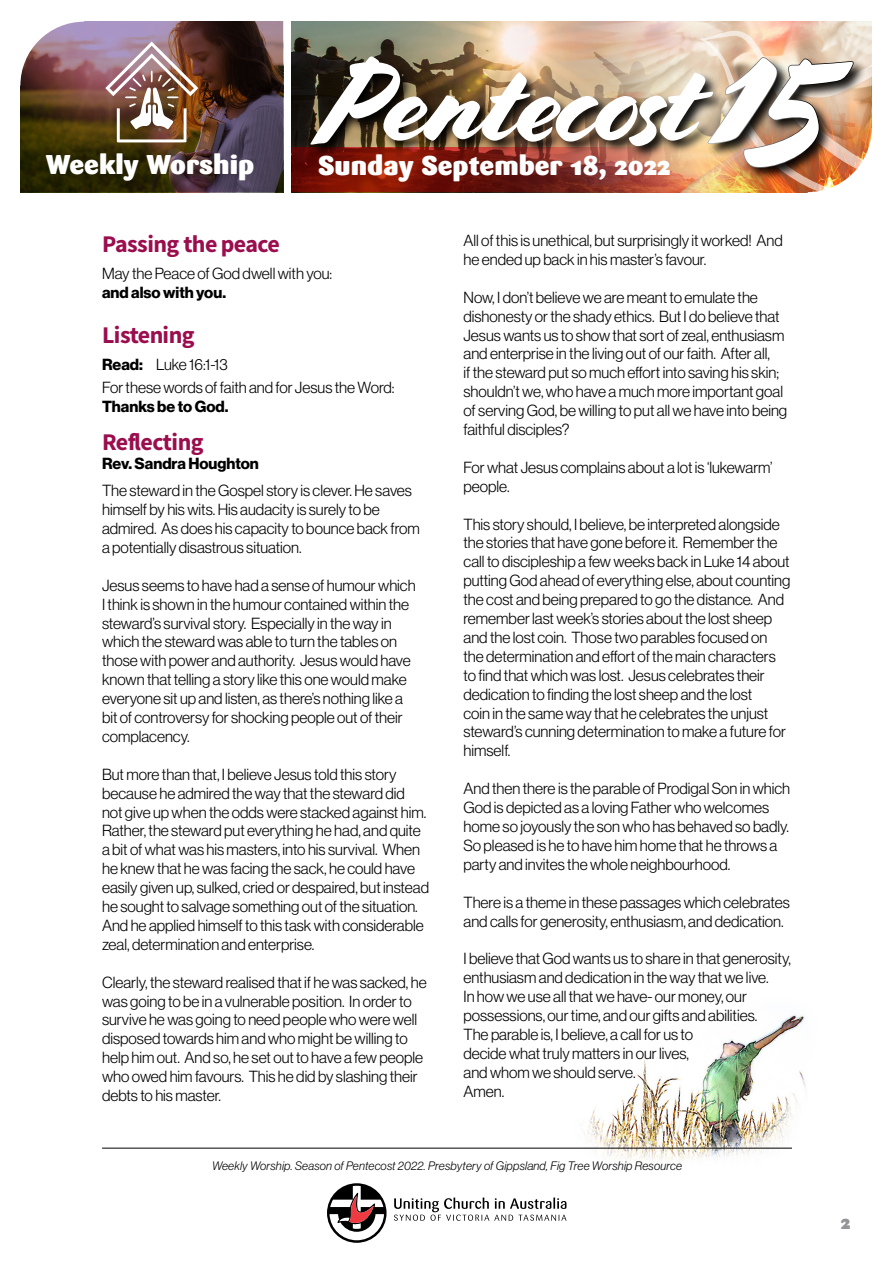
<style>
.page{position:relative;width:893px;height:1263px;background:#fff}
.page>*{position:absolute;margin:0;border:0;box-sizing:border-box;transform-origin:0 0}
.t1{font:115.5px "Cortado";letter-spacing:-.02em;color:#fff}
.t2{font:900 27px "Sari";color:#fff}
.t3{font:24px "Source Sans Variable";letter-spacing:-.02em;color:#9b0e4e}
.t4{font:900 19.5px "Sari";color:#939598}
.t5{font:15.75px/18.9px "N Haas Grotesk DS Pro 45 Lt";color:#000}
.t6{font:15.75px "N Haas Grotesk DS Pro 75 Bd";color:#000}
.t7{font:12px "N Haas Grotesk DS Pro 46 Lt It";letter-spacing:.02em;color:#000}
.s1{font-size:163.5px}
.s2{font-family:"N Haas Grotesk DS Pro 75 Bd"}
</style>
<div class="page">
<svg style="left:394px;top:1197px;width:172px;height:24px"></svg>
<svg style="left:327px;top:1183px;width:60px;height:60px"></svg>
<hr style="left:102px;top:1148px;width:690px;height:1px;background:#000">
<img style="left:292px;top:22px;width:407px;height:170px">
<img style="left:20px;top:22px;width:263px;height:170px">
<img style="left:105px;top:42px;width:93px;height:100px">
<svg style="left:292px;top:148px;width:394px;height:44px;background:#7a1d11"></svg>
<svg style="left:20px;top:21px;width:64px;height:64px"></svg>
<img style="left:699px;top:22px;width:173px;height:171px">
<div style="left:309px;top:55px;width:558px;height:127px;background:#000;opacity:.91"></div>
<img style="left:531px;top:1014px;width:275px;height:149px">
<h2 class="t2" style="left:46px;top:148px;width:210px">Weekly Worship</h2>
<h1 class="t1" style="left:320px;top:34px;width:510px">Pentecost <span class="s1">15</span></h1>
<h2 class="t2" style="left:318px;top:148px;width:354px">Sunday September 18, 2022</h2>
<h3 class="t3" style="left:102px;top:229px;width:179px">Passing the peace</h3>
<p class="t5" style="left:102px;top:264px;width:232px">May the Peace of God dwell with you:</p>
<p class="t6" style="left:102px;top:283px;width:125px">and also with you.</p>
<h3 class="t3" style="left:102px;top:320px;width:94px">Listening</h3>
<p class="t5" style="left:102px;top:353px;width:294px;line-height:23.1px"><span class="s2">Read:</span> Luke 16:1-13<br>For these words of faith and for Jesus the Word:</p>
<p class="t6" style="left:102px;top:397px;width:128px">Thanks be to God.</p>
<h3 class="t3" style="left:102px;top:427px;width:103px">Reflecting</h3>
<p class="t6" style="left:102px;top:454px;width:158px">Rev. Sandra Houghton</p>
<p class="t5" style="left:102px;top:481px;width:319px">The steward in the Gospel story is clever. He saves himself by his wits. His audacity is surely to be admired. As does his capacity to bounce back from a potentially disastrous situation.</p>
<p class="t5" style="left:102px;top:576px;width:315px">Jesus seems to have had a sense of humour which I think is shown in the humour contained within the steward’s survival story. Especially in the way in which the steward was able to turn the tables on those with power and authority. Jesus would have known that telling a story like this one would make everyone sit up and listen, as there’s nothing like a bit of controversy for shocking people out of their complacency.</p>
<p class="t5" style="left:102px;top:765px;width:328px">But more than that, I believe Jesus told this story because he admired the way that the steward did not give up when the odds were stacked against him.<br>Rather, the steward put everything he had, and quite a bit of what was his masters, into his survival. When he knew that he was facing the sack, he could have easily given up, sulked, cried or despaired, but instead he sought to salvage something out of the situation.<br>And he applied himself to this task with considerable zeal, determination and enterprise.</p>
<p class="t5" style="left:102px;top:973px;width:326px">Clearly, the steward realised that if he was sacked, he was going to be in a vulnerable position. In order to survive he was going to need people who were well disposed towards him and who might be willing to help him out. And so, he set out to have a few people who owed him favours. This he did by slashing their debts to his master.</p>
<p class="t5" style="left:463px;top:231px;width:321px">All of this is unethical, but surprisingly it worked! And he ended up back in his master’s favour.</p>
<p class="t5" style="left:463px;top:288px;width:325px">Now, I don’t believe we are meant to emulate the dishonesty or the shady ethics. But I do believe that Jesus wants us to show that sort of zeal, enthusiasm and enterprise in the living out of our faith. After all,<br>if the steward put so much effort into saving his skin; shouldn’t we, who have a much more important goal of serving God, be willing to put all we have into being faithful disciples?</p>
<p class="t5" style="left:463px;top:458px;width:310px">For what Jesus complains about a lot is ‘lukewarm’ people.</p>
<p class="t5" style="left:463px;top:515px;width:328px">This story should, I believe, be interpreted alongside the stories that have gone before it. Remember the call to discipleship a few weeks back in Luke 14 about putting God ahead of everything else, about counting the cost and being prepared to go the distance. And remember last week’s stories about the lost sheep and the lost coin. Those two parables focused on the determination and effort of the main characters to find that which was lost. Jesus celebrates their dedication to finding the lost sheep and the lost<br>coin in the same way that he celebrates the unjust steward’s cunning determination to make a future for himself.</p>
<p class="t5" style="left:463px;top:779px;width:328px">And then there is the parable of Prodigal Son in which God is depicted as a loving Father who welcomes home so joyously the son who has behaved so badly.<br>So pleased is he to have him home that he throws a party and invites the whole neighbourhood.</p>
<p class="t5" style="left:463px;top:893px;width:328px">There is a theme in these passages which celebrates and calls for generosity, enthusiasm, and dedication.</p>
<p class="t5" style="left:463px;top:949px;width:329px">I believe that God wants us to share in that generosity, enthusiasm and dedication in the way that we live.<br>In how we use all that we have- our money, our possessions, our time, and our gifts and abilities.<br>The parable is, I believe, a call for us to<br>decide what truly matters in our lives,<br>and whom we should serve.<br>Amen.</p>
<p class="t7" style="left:212px;top:1159px;width:471px">Weekly Worship. Season of Pentecost 2022. Presbytery of Gippsland, Fig Tree Worship Resource</p>
<p class="t4" style="left:841px;top:1210px;width:11px">2</p>
</div>
